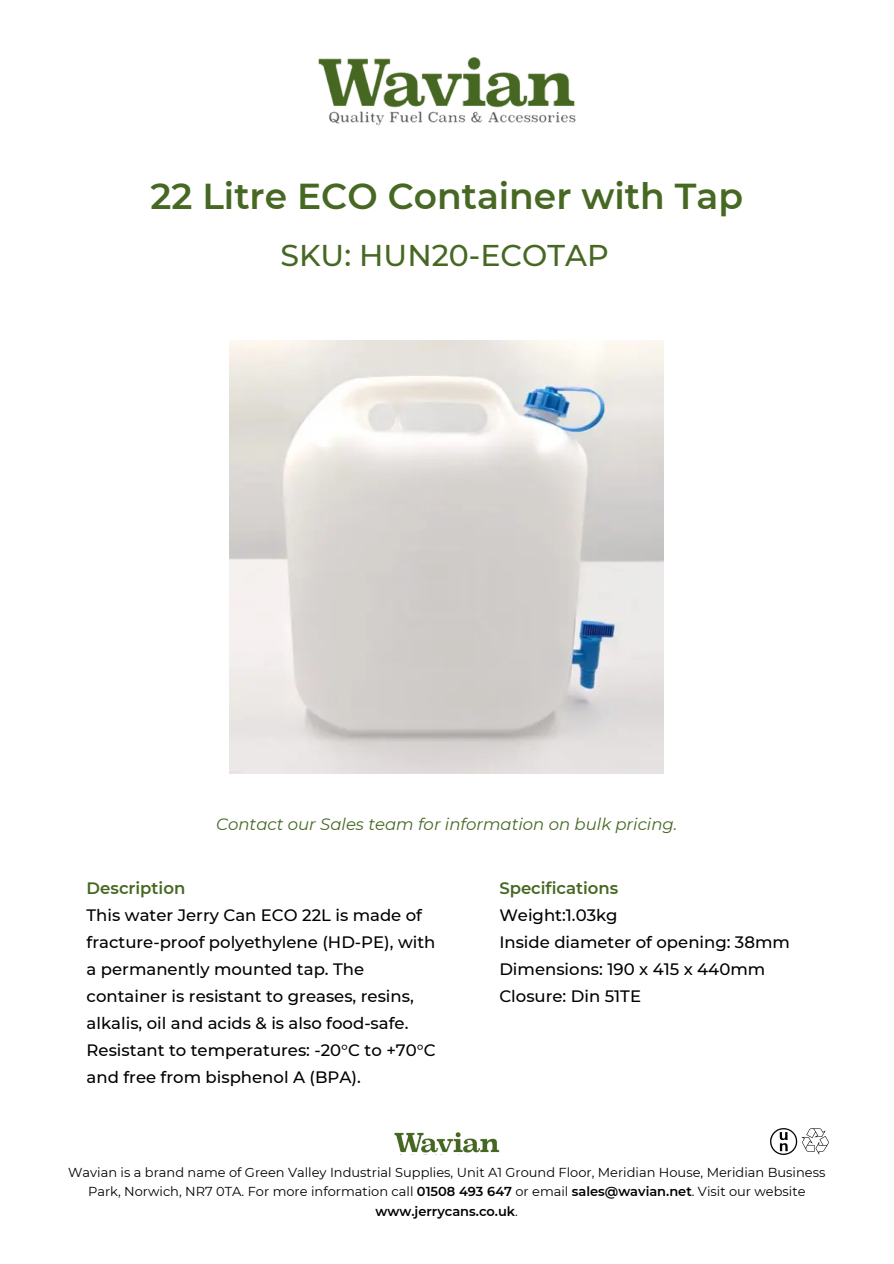
<style>
.page{position:relative;width:894px;height:1264px;background:#fff}
.page>*{position:absolute;margin:0;border:0;box-sizing:border-box;transform-origin:0 0}
.t1{font:600 36px "Montserrat";color:#466823}
.t2{font:500 30px "Montserrat";color:#466823}
.t3{font:500 16.5px/27px "Montserrat";color:#000}
.t4{font:italic 16.5px "Montserrat";color:#466823}
.t5{font:12.9px/19.5px "Montserrat";color:#000;text-align:center}
.s1{font-weight:600;color:#466823}
.s2{font-weight:600}
</style>
<div class="page">
<img style="left:318px;top:57px;width:258px;height:69px">
<img style="left:770px;top:1128px;width:27px;height:26px">
<img style="left:801px;top:1128px;width:26px;height:26px">
<img style="left:394px;top:1132px;width:106px;height:21px">
<img style="left:230px;top:340px;width:433px;height:433px">
<p class="t1" style="left:150px;top:174px;width:594px">22 Litre ECO Container with Tap</p>
<h1 class="t2" style="left:280px;top:236px;width:330px">SKU: HUN20-ECOTAP</h1>
<h3 class="t4" style="left:216px;top:814px;width:462px">Contact our Sales team for information on bulk pricing.</h3>
<h2 class="t3" style="left:87px;top:874px;width:350px"><span class="s1">Description<br></span>This water Jerry Can ECO 22L is made of fracture-proof polyethylene (HD-PE), with a permanently mounted tap. The container is resistant to greases, resins, alkalis, oil and acids &amp; is also food-safe.<br>Resistant to temperatures: -20°C to +70°C and free from bisphenol A (BPA).</h2>
<h4 class="t3" style="left:499px;top:874px;width:292px"><span class="s1">Specifications<br></span>Weight:1.03kg<br>Inside diameter of opening: 38mm<br>Dimensions: 190 x 415 x 440mm<br>Closure: Din 51TE</h4>
<p class="t5" style="left:68px;top:1162px;width:758px">Wavian is a brand name of Green Valley Industrial Supplies, Unit A1 Ground Floor, Meridian House, Meridian Business<br>Park, Norwich, NR7 0TA. For more information call <span class="s2">01508 493 647</span> or email <span class="s2">sales@wavian.net</span>. Visit our website <span class="s2">www.jerrycans.co.uk</span>.</p>
</div>
